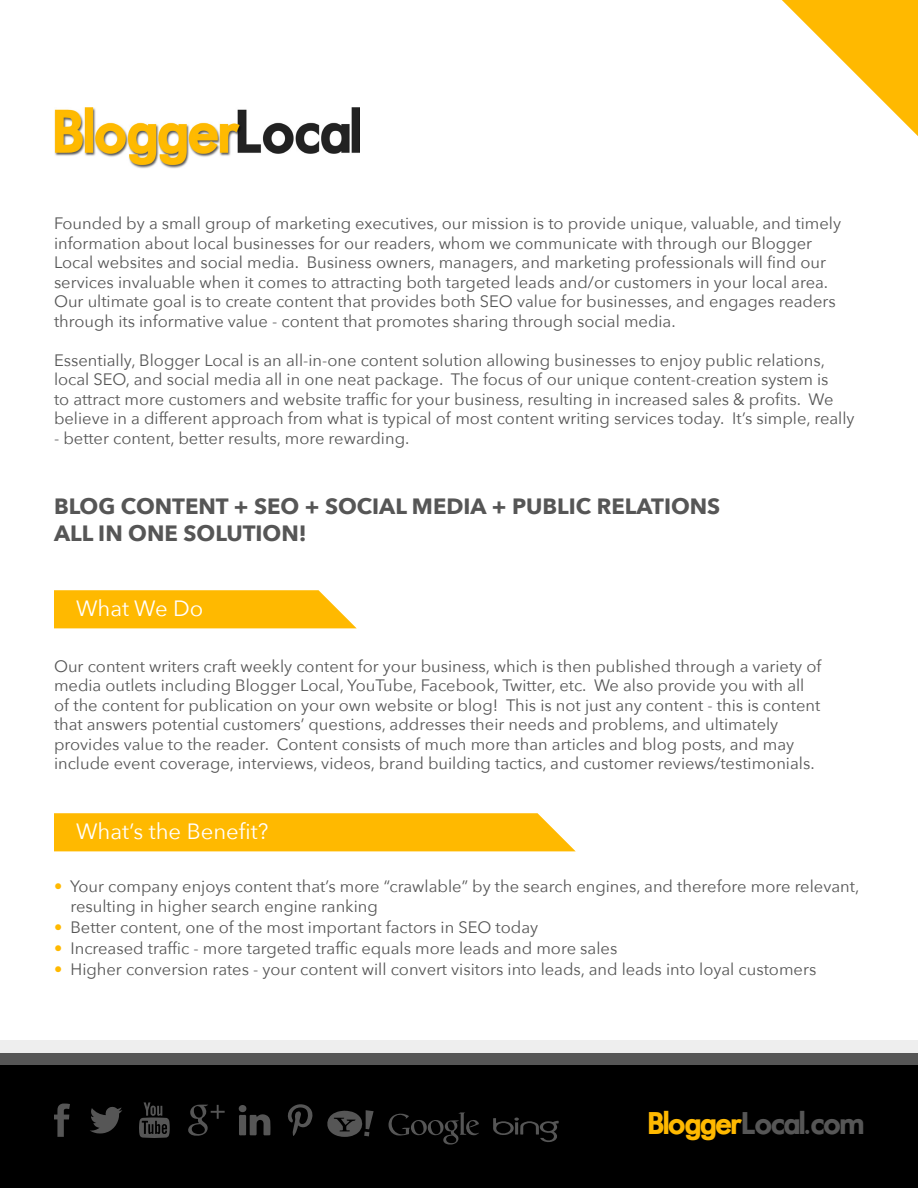
<style>
.page{position:relative;width:918px;height:1188px;background:#fff}
.page>*{position:absolute;margin:0;border:0;box-sizing:border-box;transform-origin:0 0}
.t1{font:29.85px "Motor Oil 1937 M54";letter-spacing:-.07em;color:#565656}
.t2{font:700 22.05px/26.5px "Avenir Next";color:#565656}
.t3{font:22.05px "Avenir Next";color:#fff}
.t4{font:16.5px/19.5px "Avenir Next";color:#565656}
.s1{color:#ffb900}
.s2{font-family:"Avenir Next";font-weight:500}
</style>
<div class="page">
<div style="left:0;top:1052px;width:918px;height:136px;background:#000"></div>
<div style="left:0;top:1052px;width:918px;height:13px;background:#565656"></div>
<div style="left:0;top:1040px;width:918px;height:12px;background:#eee"></div>
<svg style="left:90px;top:1107px;width:32px;height:27px"></svg>
<svg style="left:54px;top:1104px;width:16px;height:33px"></svg>
<svg style="left:139px;top:1102px;width:31px;height:36px"></svg>
<svg style="left:288px;top:1104px;width:25px;height:32px"></svg>
<div style="left:239px;top:1105px;width:7px;height:7px;background:#565656;border-radius:50%"></div>
<svg style="left:239px;top:1114px;width:32px;height:22px"></svg>
<svg style="left:188px;top:1105px;width:37px;height:31px"></svg>
<svg style="left:327px;top:1110px;width:47px;height:27px"></svg>
<svg style="left:389px;top:1112px;width:90px;height:32px"></svg>
<svg style="left:493px;top:1118px;width:66px;height:24px"></svg>
<svg style="left:782px;top:0;width:136px;height:136px"></svg>
<img style="left:54px;top:108px;width:305px;height:60px">
<svg style="left:54px;top:590px;width:303px;height:38px"></svg>
<div style="left:54px;top:813px;width:522px;height:38px;background:#ffb900"></div>
<p class="t4" style="left:54px;top:214px;width:789px">Founded by a small group of marketing executives, our mission is to provide unique, valuable, and timely information about local businesses for our readers, whom we communicate with through our Blogger Local websites and social media. Business owners, managers, and marketing professionals will find our services invaluable when it comes to attracting both targeted leads and/or customers in your local area.<br>Our ultimate goal is to create content that provides both SEO value for businesses, and engages readers through its informative value - content that promotes sharing through social media.</p>
<p class="t4" style="left:54px;top:350px;width:802px">Essentially, Blogger Local is an all-in-one content solution allowing businesses to enjoy public relations, local SEO, and social media all in one neat package. The focus of our unique content-creation system is<br>to attract more customers and website traffic for your business, resulting in increased sales &amp; profits. We believe in a different approach from what is typical of most content writing services today. It’s simple, really</p>
<p class="t4" style="left:54px;top:428px;width:357px">- better content, better results, more rewarding.</p>
<p class="t2" style="left:54px;top:493px;width:668px">BLOG CONTENT + SEO + SOCIAL MEDIA + PUBLIC RELATIONS<br>ALL IN ONE SOLUTION!</p>
<p class="t3" style="left:76px;top:596px;width:129px">What We Do</p>
<p class="t4" style="left:54px;top:656px;width:769px">Our content writers craft weekly content for your business, which is then published through a variety of media outlets including Blogger Local, YouTube, Facebook, Twitter, etc. We also provide you with all of the content for publication on your own website or blog! This is not just any content - this is content that answers potential customers’ questions, addresses their needs and problems, and ultimately provides value to the reader. Content consists of much more than articles and blog posts, and may include event coverage, interviews, videos, brand building tactics, and customer reviews/testimonials.</p>
<p class="t3" style="left:76px;top:819px;width:194px">What’s the Benefit?</p>
<p class="t4" style="left:70px;top:877px;width:790px;text-indent:-16px"><span class="s1">•</span> Your company enjoys content that’s more “crawlable” by the search engines, and therefore more relevant, resulting in higher search engine ranking</p>
<p class="t4" style="left:54px;top:917px;width:486px"><span class="s1">•</span> Better content, one of the most important factors in SEO today</p>
<p class="t4" style="left:54px;top:938px;width:565px"><span class="s1">•</span> Increased traffic - more targeted traffic equals more leads and more sales</p>
<p class="t4" style="left:54px;top:959px;width:764px"><span class="s1">•</span> Higher conversion rates - your content will convert visitors into leads, and leads into loyal customers</p>
<p class="t1" style="left:648px;top:1110px;width:218px"><span class="s1">Blogger</span>Local<span class="s2">.</span>com</p>
</div>
